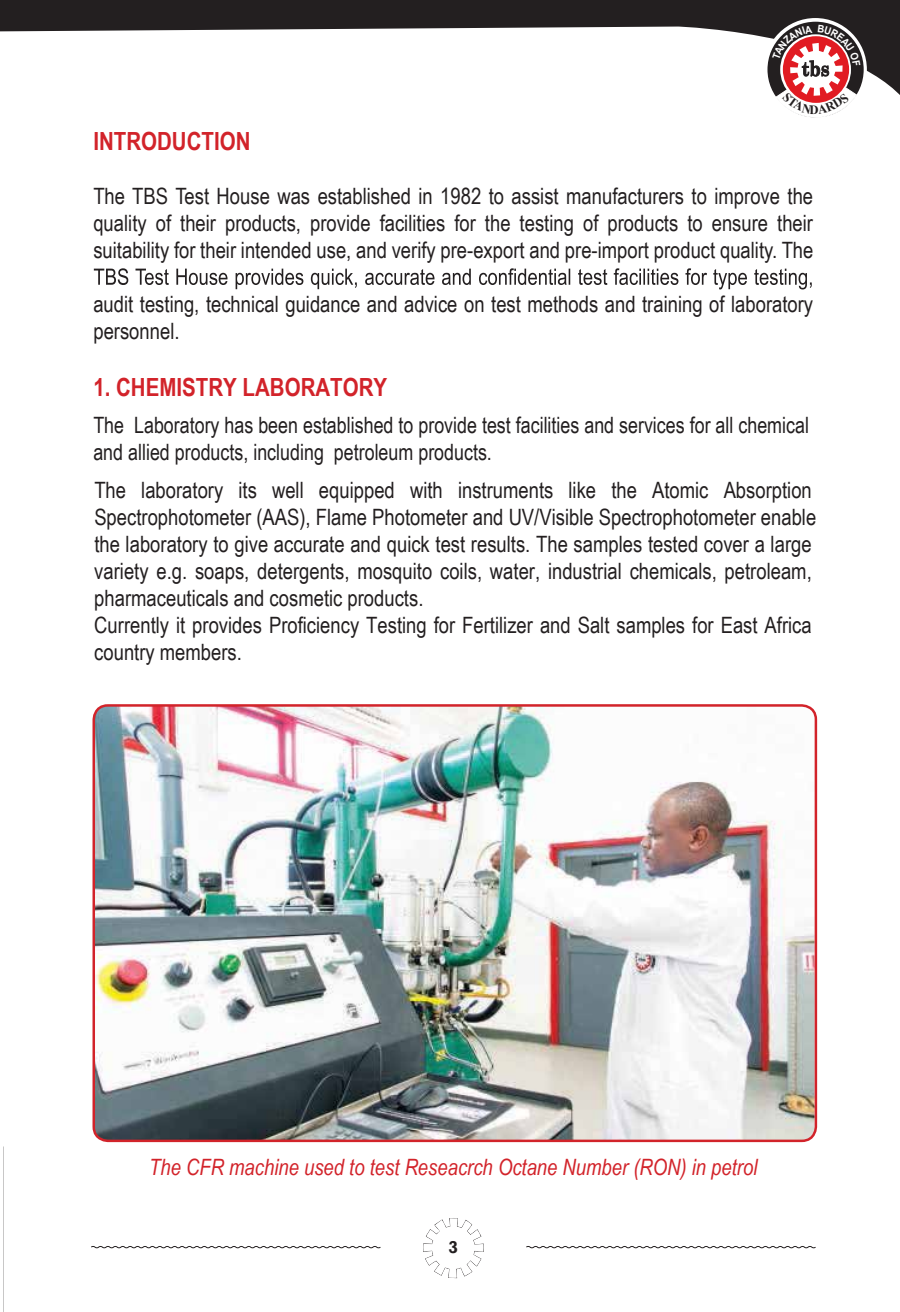
<style>
.page{position:relative;width:900px;height:1312px;background:#fff}
.page>*{position:absolute;margin:0;border:0;box-sizing:border-box;transform-origin:0 0}
.t1{font:700 25px "Arial Narrow";color:#d2232a}
.t2{font:22.5px/27px "Arial Narrow";color:#231f20}
.t3{font:italic 22.5px "Arial Narrow";color:#d2232a}
.t4{font:700 17.5px "Rockwell";color:#231f20}
</style>
<div class="page">
<svg style="left:423px;top:1218px;width:61px;height:59px"></svg>
<div style="left:437px;top:1232px;width:33px;height:31px;background:#fff;border-radius:50%"></div>
<svg style="left:91px;top:1246px;width:290px;height:2px"></svg>
<svg style="left:526px;top:1246px;width:290px;height:2px"></svg>
<svg style="left:0;top:0;width:900px;height:95px"></svg>
<svg style="left:94px;top:268px;width:718px;height:21px"></svg>
<img style="left:94px;top:705px;width:721px;height:435px">
<div style="left:93px;top:704px;width:724px;height:437px;border:2px solid #d2232a;border-radius:14px"></div>
<div style="left:764px;top:18px;width:103px;height:103px;background:#fff;border-radius:50%"></div>
<svg style="left:767px;top:22px;width:97px;height:96px"></svg>
<p class="t1" style="left:93px;top:122px;width:159px">INTRODUCTION</p>
<p class="t2" style="left:93px;top:181px;width:722px;text-align:justify">The TBS Test House was established in 1982 to assist manufacturers to improve the quality of their products, provide facilities for the testing of products to ensure their suitability for their intended use, and verify pre-export and pre-import product quality. The</p>
<p class="t2" style="left:93px;top:289px;width:721px">audit testing, technical guidance and advice on test methods and training of laboratory personnel.</p>
<p class="t1" style="left:93px;top:368px;width:295px">1. CHEMISTRY LABORATORY</p>
<p class="t2" style="left:93px;top:410px;width:717px">The Laboratory has been established to provide test facilities and services for all chemical and allied products, including petroleum products.</p>
<p class="t2" style="left:94px;top:476px;width:724px">The laboratory its well equipped with instruments like the Atomic Absorption Spectrophotometer (AAS), Flame Photometer and UV/Visible Spectrophotometer enable the laboratory to give accurate and quick test results. The samples tested cover a large variety e.g. soaps, detergents, mosquito coils, water, industrial chemicals, petroleam, pharmaceuticals and cosmetic products.<br>Currently it provides Proficiency Testing for Fertilizer and Salt samples for East Africa country members.</p>
<p class="t3" style="left:149px;top:1151px;width:610px">The CFR machine used to test Reseacrch Octane Number (RON) in petrol</p>
<p class="t4" style="left:449px;top:1236px;width:11px">3</p>
</div>
